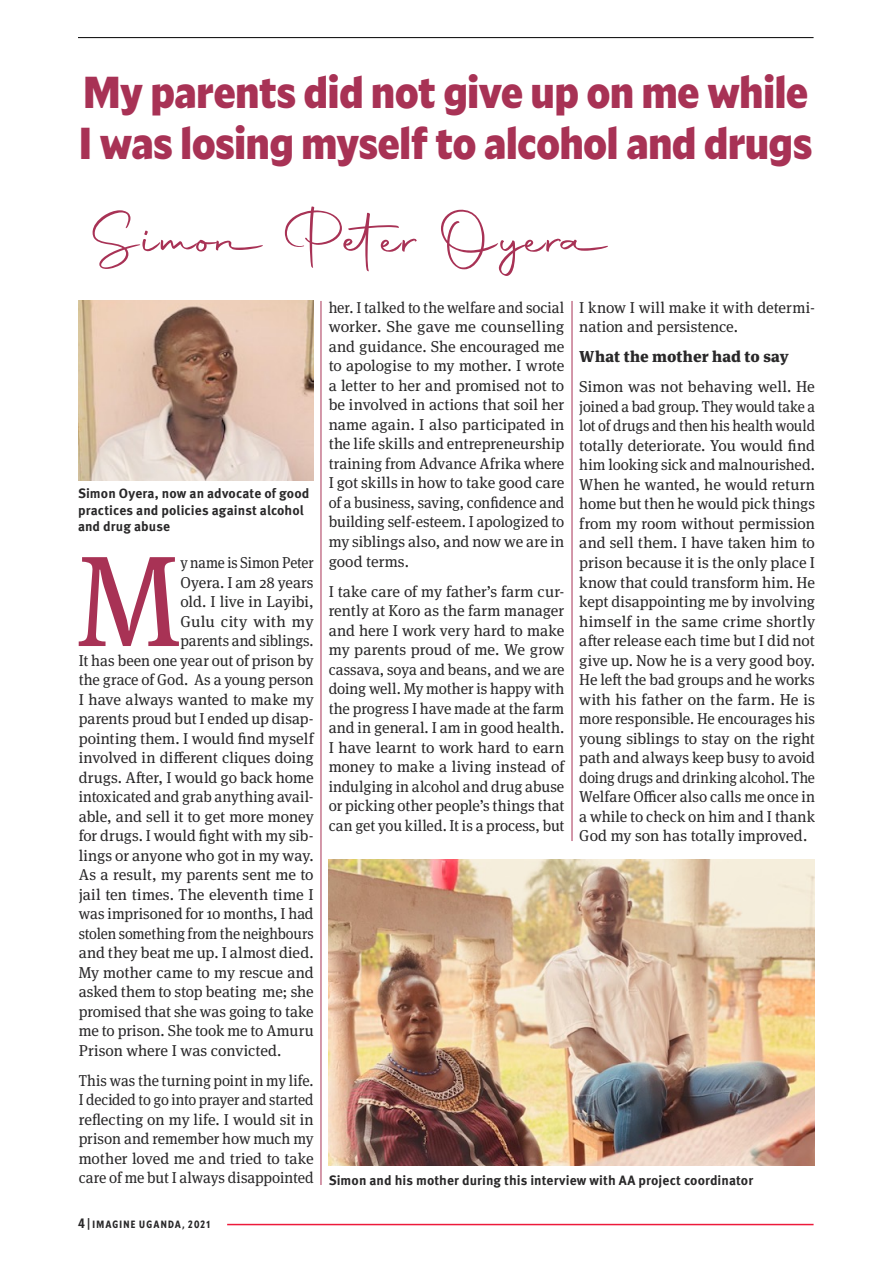
<style>
.page{position:relative;width:893px;height:1263px;background:#fff}
.page>*{position:absolute;margin:0;border:0;box-sizing:border-box;transform-origin:0 0}
.t1{font:129px "Meta Serif Pro";color:#a83255}
.t2{font:63.3px "Autography";letter-spacing:.03em;color:#a83255}
.t3{font:900 43.5px/51px "Mallory Narrow";letter-spacing:-.005em;color:#a83255}
.t4{font:15.75px/19.5px "Meta Serif Pro";letter-spacing:-.005em;color:#292829;text-align:justify}
.t5{font:15.75px/19.5px "Meta Serif Pro";letter-spacing:-.005em;color:#292829;text-align:justify;scale:.96 1}
.t6{font:15.75px/19.5px "Meta Serif Pro";letter-spacing:-.005em;color:#292829;text-align:justify;scale:.95 1}
.t7{font:15.75px "Meta Serif Pro";letter-spacing:-.005em;color:#292829;scale:.93 1}
.t8{font:900 15.75px "Meta Serif Pro";letter-spacing:.005em;color:#292829}
.t9{font:15.75px "Meta Serif Pro";letter-spacing:-.005em;color:#292829;scale:.92 1}
.t10{font:700 13.5px/16.2px "Meta Pro";letter-spacing:.005em;color:#292829}
.t11{font:700 10.5px "Mallory Condensed";letter-spacing:.115em;color:#292829}
.s1{font-size:13.5px}
</style>
<div class="page">
<hr style="left:227px;top:1224px;width:587px;height:1px;background:#ed1a3b">
<hr style="left:78px;top:37px;width:736px;height:1px;background:#000">
<hr style="left:321px;top:301px;width:1px;height:884px;background:#a83255">
<hr style="left:572px;top:301px;width:1px;height:540px;background:#a83255">
<img style="left:79px;top:301px;width:235px;height:179px">
<img style="left:329px;top:860px;width:486px;height:306px">
<h3 class="t3" style="left:79px;top:65px;width:734px">My parents did not give up on me while<br>I was losing myself to alcohol and drugs</h3>
<h2 class="t2" style="left:91px;top:197px;width:522px">Simon Peter Oyera</h2>
<p class="t5" style="left:329px;top:297px;width:247px">her. I talked to the welfare and social worker. She gave me counselling and guidance. She encouraged me to apologise to my mother. I wrote a letter to her and promised not to be involved in actions that soil her name again. I also participated in the life skills and entrepreneurship training from Advance Afrika where I got skills in how to take good care of a business, saving, confidence and building self-esteem. I apologized to my siblings also, and now we are in good terms.</p>
<p class="t4" style="left:329px;top:580px;width:237px">I take care of my father’s farm cur&shy;rently at Koro as the farm manager and here I work very hard to make my parents proud of me. We grow cassava, soya and beans, and we are doing well. My mother is happy with the progress I have made at the farm and in general. I am in good health.<br>I have learnt to work hard to earn money to make a living instead of indulging in alcohol and drug abuse or picking other people’s things that can get you killed. It is a process, but</p>
<p class="t4" style="left:579px;top:297px;width:237px">I know I will make it with determi&shy;nation and persistence.</p>
<p class="t8" style="left:579px;top:344px;width:211px">What the mother had to say</p>
<p class="t4" style="left:579px;top:376px;width:237px">Simon was not behaving well. He joined a bad group. They would take a lot of drugs and then his health would totally deteriorate. You would find him looking sick and malnourished.<br>When he wanted, he would return home but then he would pick things from my room without permission and sell them. I have taken him to prison because it is the only place I know that could transform him. He kept disappointing me by involving himself in the same crime shortly after release each time but I did not give up. Now he is a very good boy.<br>He left the bad groups and he works with his father on the farm. He is more responsible. He encourages his young siblings to stay on the right path and always keep busy to avoid doing drugs and drinking alcohol. The Welfare Officer also calls me once in a while to check on him and I thank God my son has totally improved.</p>
<p class="t10" style="left:78px;top:485px;width:233px">Simon Oyera, now an advocate of good practices and policies against alcohol and drug abuse</p>
<h1 class="t1" style="left:77px;top:508px;width:105px">M</h1>
<p class="t9" style="left:180px;top:551px;width:146px">y name is Simon Peter</p>
<p class="t4" style="left:180px;top:571px;width:135px">Oyera. I am 28 years</p>
<p class="t4" style="left:180px;top:591px;width:135px">old. I live in Layibi,</p>
<p class="t4" style="left:180px;top:610px;width:135px">Gulu city with my</p>
<p class="t6" style="left:180px;top:630px;width:142px">parents and siblings.</p>
<p class="t4" style="left:79px;top:649px;width:236px">It has been one year out of prison by</p>
<p class="t4" style="left:79px;top:669px;width:236px">the grace of God. As a young person</p>
<p class="t4" style="left:79px;top:688px;width:236px">I have always wanted to make my</p>
<p class="t4" style="left:79px;top:708px;width:236px">parents proud but I ended up disap-</p>
<p class="t4" style="left:79px;top:727px;width:236px">pointing them. I would find myself</p>
<p class="t4" style="left:79px;top:747px;width:236px">involved in different cliques doing</p>
<p class="t4" style="left:79px;top:766px;width:236px">drugs. After, I would go back home</p>
<p class="t5" style="left:79px;top:786px;width:246px">intoxicated and grab anything avail-</p>
<p class="t4" style="left:79px;top:805px;width:236px">able, and sell it to get more money</p>
<p class="t4" style="left:79px;top:825px;width:236px">for drugs. I would fight with my sib-</p>
<p class="t4" style="left:79px;top:844px;width:236px">lings or anyone who got in my way.</p>
<p class="t4" style="left:79px;top:864px;width:236px">As a result, my parents sent me to</p>
<p class="t4" style="left:79px;top:883px;width:236px">jail ten times. The eleventh time I</p>
<p class="t4" style="left:79px;top:903px;width:236px">was imprisoned for 10 months, I had</p>
<p class="t7" style="left:79px;top:922px;width:254px">stolen something from the neighbours</p>
<p class="t4" style="left:79px;top:942px;width:236px">and they beat me up. I almost died.</p>
<p class="t4" style="left:79px;top:961px;width:236px">My mother came to my rescue and</p>
<p class="t4" style="left:79px;top:981px;width:236px">asked them to stop beating me; she</p>
<p class="t4" style="left:79px;top:1000px;width:236px">promised that she was going to take</p>
<p class="t4" style="left:79px;top:1020px;width:236px">me to prison. She took me to Amuru</p>
<p class="t4" style="left:79px;top:1039px;width:204px">Prison where I was convicted.</p>
<p class="t6" style="left:79px;top:1069px;width:249px">This was the turning point in my life.<br>I decided to go into prayer and started reflecting on my life. I would sit in prison and remember how much my mother loved me and tried to take care of me but I always disappointed</p>
<p class="t10" style="left:329px;top:1171px;width:426px">Simon and his mother during this interview with AA project coordinator</p>
<p class="t11" style="left:78px;top:1217px;width:133px"><span class="s1">4 |</span> IMAGINE UGANDA, 2021</p>
</div>
